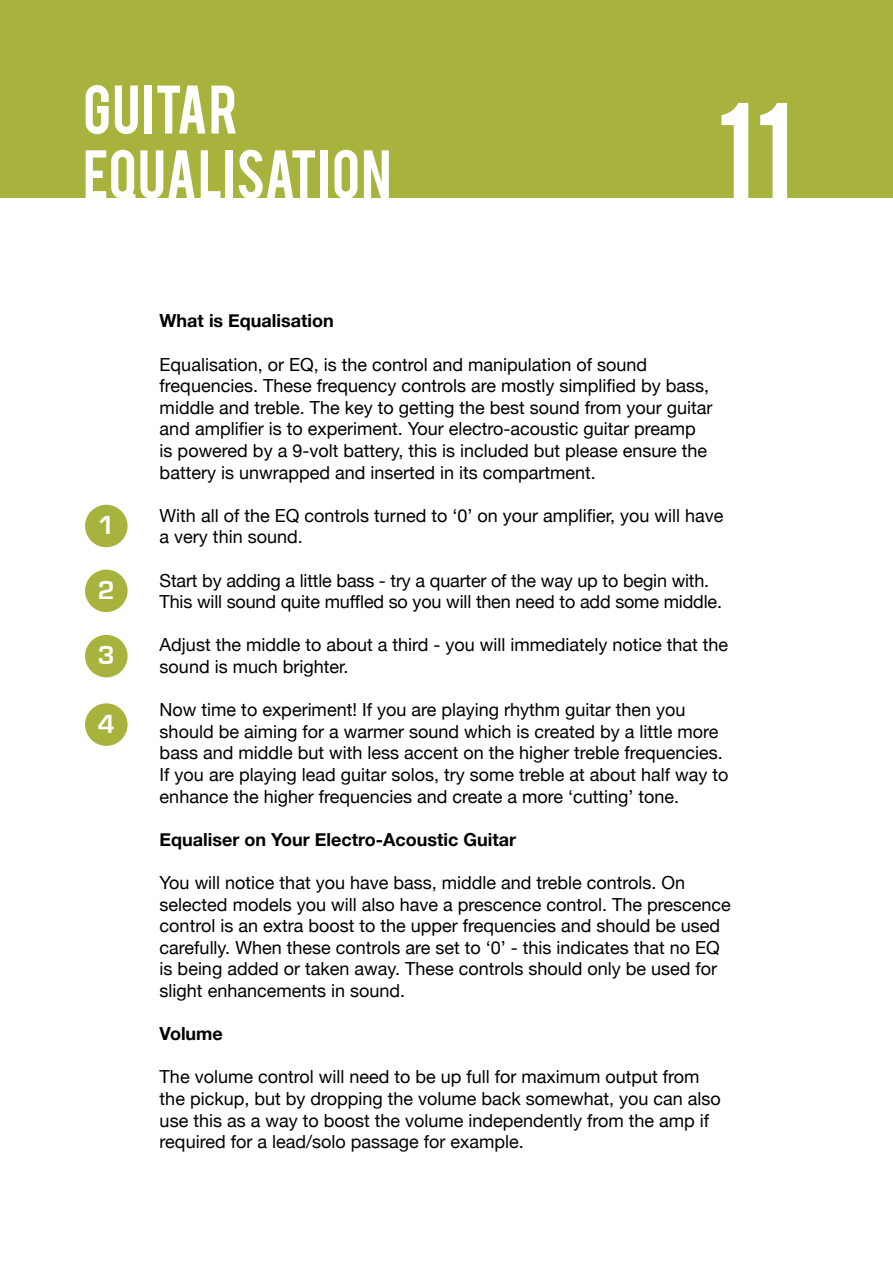
<style>
.page{position:relative;width:893px;height:1263px;background:#fff}
.page>*{position:absolute;margin:0;border:0;box-sizing:border-box;transform-origin:0 0}
.t1{font:108px "Bebas";color:#fff}
.t2{font:54px/64.8px "Bebas";letter-spacing:.015em;color:#fff}
.t3{font:700 27px "Eurostile";color:#fff}
.t4{font:18px/21.6px "Helvetica Neue";color:#000}
.t5{font:700 18px "Helvetica Neue";color:#000}
</style>
<div class="page">
<div style="left:0;top:0;width:893px;height:198px;background:#a8b33d"></div>
<div style="left:85px;top:505px;width:43px;height:42px;background:#a8b33d;border-radius:50%"></div>
<div style="left:85px;top:570px;width:43px;height:42px;background:#a8b33d;border-radius:50%"></div>
<div style="left:85px;top:635px;width:43px;height:42px;background:#a8b33d;border-radius:50%"></div>
<div style="left:85px;top:703px;width:43px;height:43px;background:#a8b33d;border-radius:50%"></div>
<h2 class="t2" style="left:83px;top:74px;width:310px">GUITAR<br>EQUALISATION</h2>
<h1 class="t1" style="left:716px;top:72px;width:77px">11</h1>
<h3 class="t3" style="left:98px;top:511px;width:18px">1</h3>
<h3 class="t3" style="left:98px;top:576px;width:18px">2</h3>
<h3 class="t3" style="left:98px;top:641px;width:18px">3</h3>
<h3 class="t3" style="left:98px;top:709px;width:18px">4</h3>
<p class="t5" style="left:160px;top:307px;width:176px">What is Equalisation</p>
<p class="t4" style="left:160px;top:354px;width:554px">Equalisation, or EQ, is the control and manipulation of sound frequencies. These frequency controls are mostly simplified by bass, middle and treble. The key to getting the best sound from your guitar and amplifier is to experiment. Your electro-acoustic guitar preamp is powered by a 9-volt battery, this is included but please ensure the battery is unwrapped and inserted in its compartment.</p>
<p class="t4" style="left:160px;top:506px;width:565px">With all of the EQ controls turned to ‘0’ on your amplifier, you will have a very thin sound.</p>
<p class="t4" style="left:160px;top:570px;width:564px">Start by adding a little bass - try a quarter of the way up to begin with.<br>This will sound quite muffled so you will then need to add some middle.</p>
<p class="t4" style="left:160px;top:635px;width:570px">Adjust the middle to about a third - you will immediately notice that the sound is much brighter.</p>
<p class="t4" style="left:160px;top:700px;width:570px">Now time to experiment! If you are playing rhythm guitar then you should be aiming for a warmer sound which is created by a little more bass and middle but with less accent on the higher treble frequencies.<br>If you are playing lead guitar solos, try some treble at about half way to enhance the higher frequencies and create a more ‘cutting’ tone.</p>
<p class="t5" style="left:160px;top:825px;width:358px">Equaliser on Your Electro-Acoustic Guitar</p>
<p class="t4" style="left:160px;top:873px;width:573px">You will notice that you have bass, middle and treble controls. On selected models you will also have a prescence control. The prescence control is an extra boost to the upper frequencies and should be used carefully. When these controls are set to ‘0’ - this indicates that no EQ is being added or taken away. These controls should only be used for slight enhancements in sound.</p>
<p class="t5" style="left:160px;top:1020px;width:65px">Volume</p>
<p class="t4" style="left:160px;top:1067px;width:563px">The volume control will need to be up full for maximum output from the pickup, but by dropping the volume back somewhat, you can also use this as a way to boost the volume independently from the amp if required for a lead/solo passage for example.</p>
</div>
